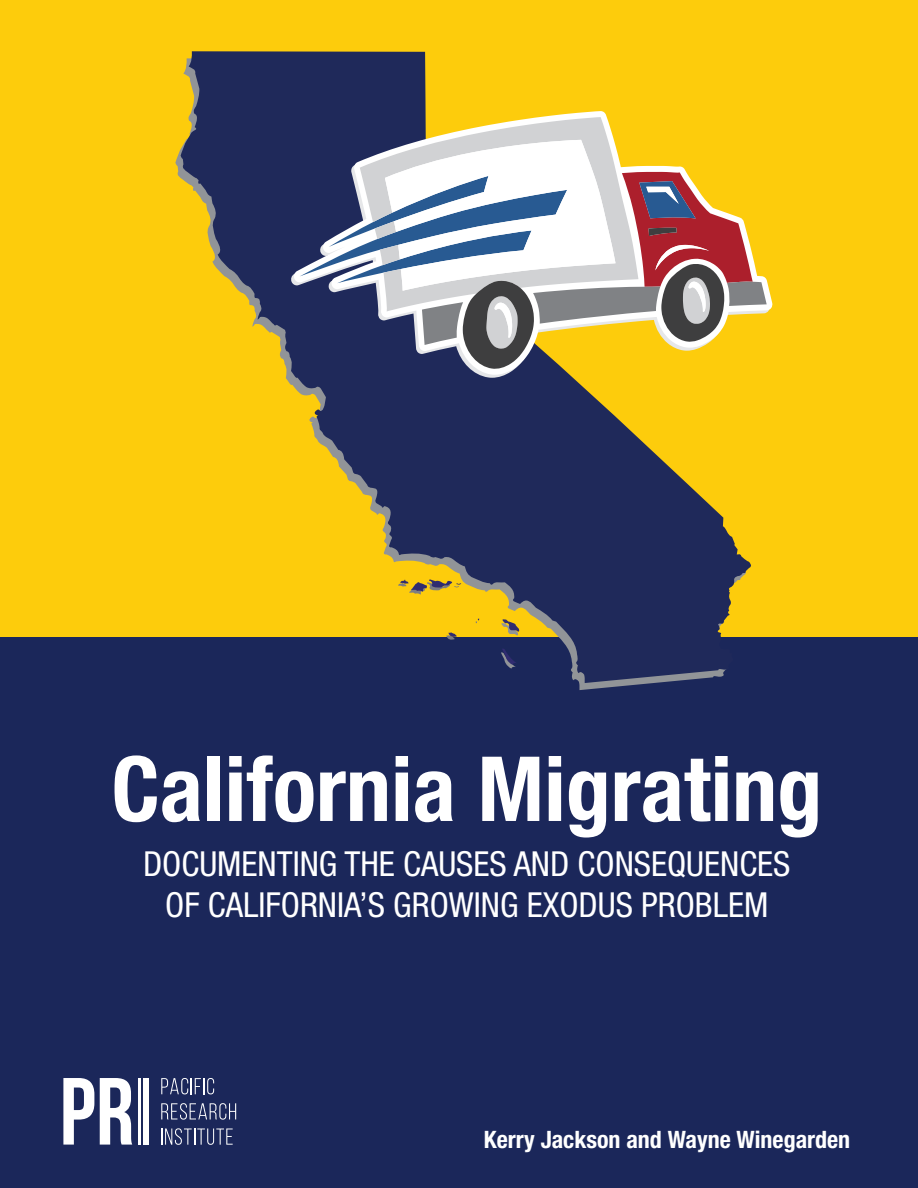
<style>
.page{position:relative;width:918px;height:1188px;background:#fff}
.page>*{position:absolute;margin:0;border:0;box-sizing:border-box;transform-origin:0 0}
.t1{font:700 condensed 90px "Helvetica Neue";color:#fff}
.t2{font:condensed 34.5px/40.5px "Helvetica Neue";color:#fff;text-align:center}
.t3{font:700 condensed 24px "Helvetica Neue";color:#fff}
</style>
<div class="page">
<div style="left:0;top:546px;width:918px;height:642px;background:#1b275a"></div>
<div style="left:0;top:0;width:918px;height:637px;background:#fdcc0c"></div>
<svg style="left:179px;top:51px;width:572px;height:632px;fill:#1f295a"></svg>
<svg style="left:501px;top:648px;width:16px;height:21px"></svg>
<svg style="left:501px;top:619px;width:19px;height:18px"></svg>
<svg style="left:446px;top:632px;width:11px;height:8px"></svg>
<svg style="left:476px;top:619px;width:3px;height:4px"></svg>
<svg style="left:398px;top:579px;width:63px;height:16px"></svg>
<svg style="left:293px;top:111px;width:480px;height:264px"></svg>
<svg style="left:360px;top:117px;width:350px;height:55px"></svg>
<svg style="left:300px;top:172px;width:467px;height:198px"></svg>
<svg style="left:385px;top:140px;width:324px;height:198px;background:#bdb5b2"></svg>
<svg style="left:63px;top:1078px;width:31px;height:67px"></svg>
<svg style="left:100px;top:1078px;width:32px;height:67px"></svg>
<svg style="left:161px;top:1078px;width:53px;height:16px"></svg>
<svg style="left:161px;top:1103px;width:75px;height:17px"></svg>
<svg style="left:161px;top:1128px;width:72px;height:17px"></svg>
<hr style="left:138px;top:1078px;width:2px;height:67px;background:#fff">
<div style="left:143px;top:1078px;width:5px;height:67px;background:#fff"></div>
<h1 class="t1" style="left:111px;top:734px;width:712px">California Migrating</h1>
<p class="t2" style="left:143px;top:844px;width:649px">DOCUMENTING THE CAUSES AND CONSEQUENCES<br>OF CALIFORNIA’S GROWING EXODUS PROBLEM</p>
<p class="t3" style="left:484px;top:1125px;width:368px">Kerry Jackson and Wayne Winegarden</p>
</div>
